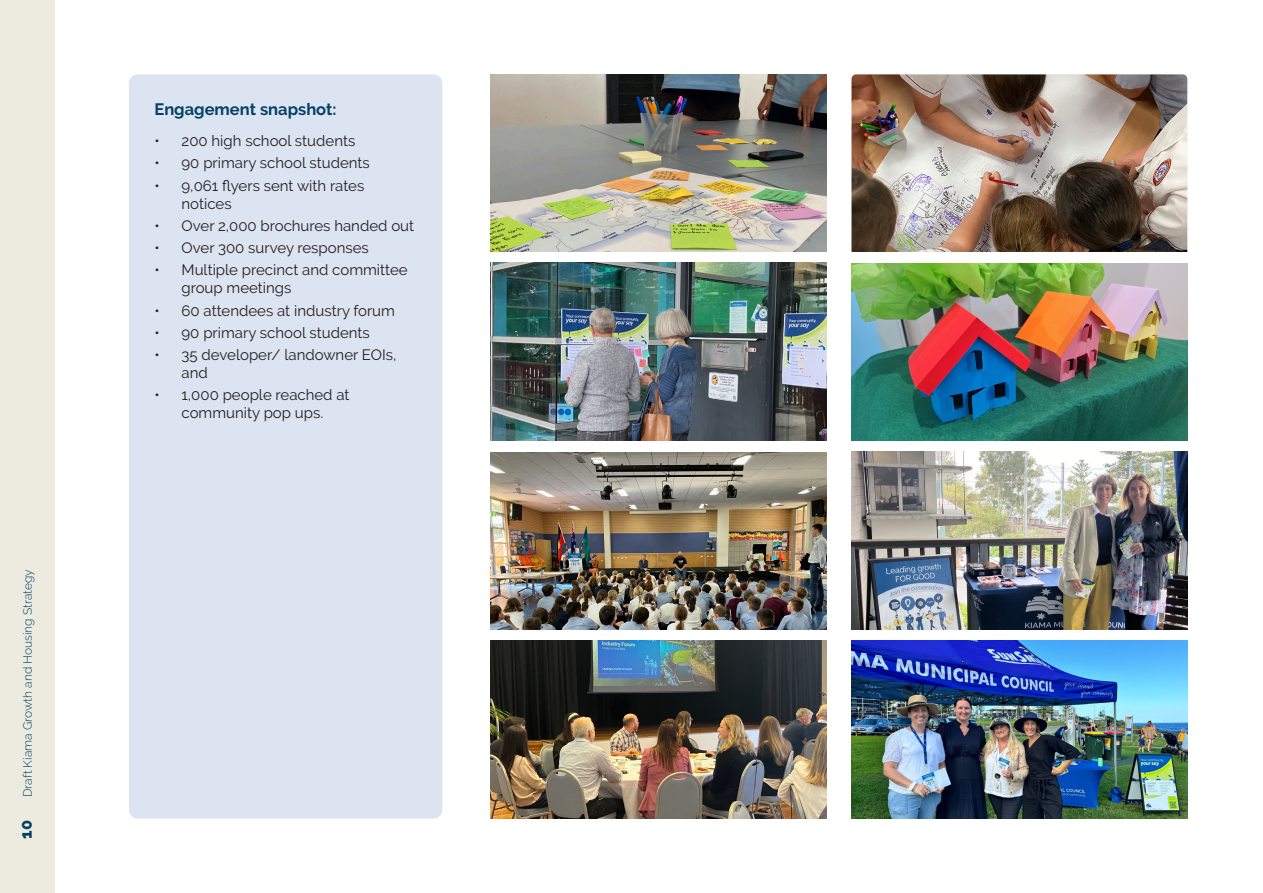
<style>
.page{position:relative;width:1263px;height:893px;background:#fff}
.page>*{position:absolute;margin:0;border:0;box-sizing:border-box;transform-origin:0 0}
.Kiama_H4{font:700 16.5px "Raleway";color:#044265}
.t1{font:800 16.5px "Raleway";color:#044265}
.t2{font:15px/18px "Raleway";color:#231f20}
.t3{font:300 12px "Raleway";color:#044265}
</style>
<div class="page">
<div style="left:0;top:0;width:54px;height:893px;background:#edebdf"></div>
<img style="left:851px;top:263px;width:336px;height:178px">
<img style="left:851px;top:452px;width:336px;height:178px">
<img style="left:851px;top:641px;width:336px;height:178px">
<img style="left:490px;top:74px;width:336px;height:178px">
<img style="left:490px;top:452px;width:336px;height:178px">
<img style="left:490px;top:263px;width:336px;height:178px">
<img style="left:490px;top:641px;width:336px;height:178px">
<div style="left:129px;top:74px;width:313px;height:745px;background:#dce4f1;border-radius:9px"></div>
<img style="left:851px;top:74px;width:336px;height:178px">
<p class="t3" style="left:21px;top:797px;width:229px;rotate:-90deg">Draft Kiama Growth and Housing Strategy</p>
<p class="t1" style="left:17px;top:839px;width:20px;rotate:-90deg">10</p>
<p class="Kiama_H4" style="left:155px;top:100px;width:184px">Engagement snapshot:</p>
<p class="t2" style="left:155px;top:132px;width:202px">• 200 high school students</p>
<p class="t2" style="left:155px;top:154px;width:217px">• 90 primary school students</p>
<p class="t2" style="left:182px;top:176px;width:184px;text-indent:-27px">• 9,061 flyers sent with rates notices</p>
<p class="t2" style="left:155px;top:217px;width:261px">• Over 2,000 brochures handed out</p>
<p class="t2" style="left:155px;top:239px;width:216px">• Over 300 survey responses</p>
<p class="t2" style="left:182px;top:261px;width:228px;text-indent:-27px">• Multiple precinct and committee group meetings</p>
<p class="t2" style="left:155px;top:301px;width:242px">• 60 attendees at industry forum</p>
<p class="t2" style="left:155px;top:324px;width:217px">• 90 primary school students</p>
<p class="t2" style="left:182px;top:346px;width:216px;text-indent:-27px">• 35 developer/ landowner EOIs, and</p>
<p class="t2" style="left:155px;top:386px;width:197px;text-align:center">• 1,000 people reached at community pop ups.</p>
</div>
